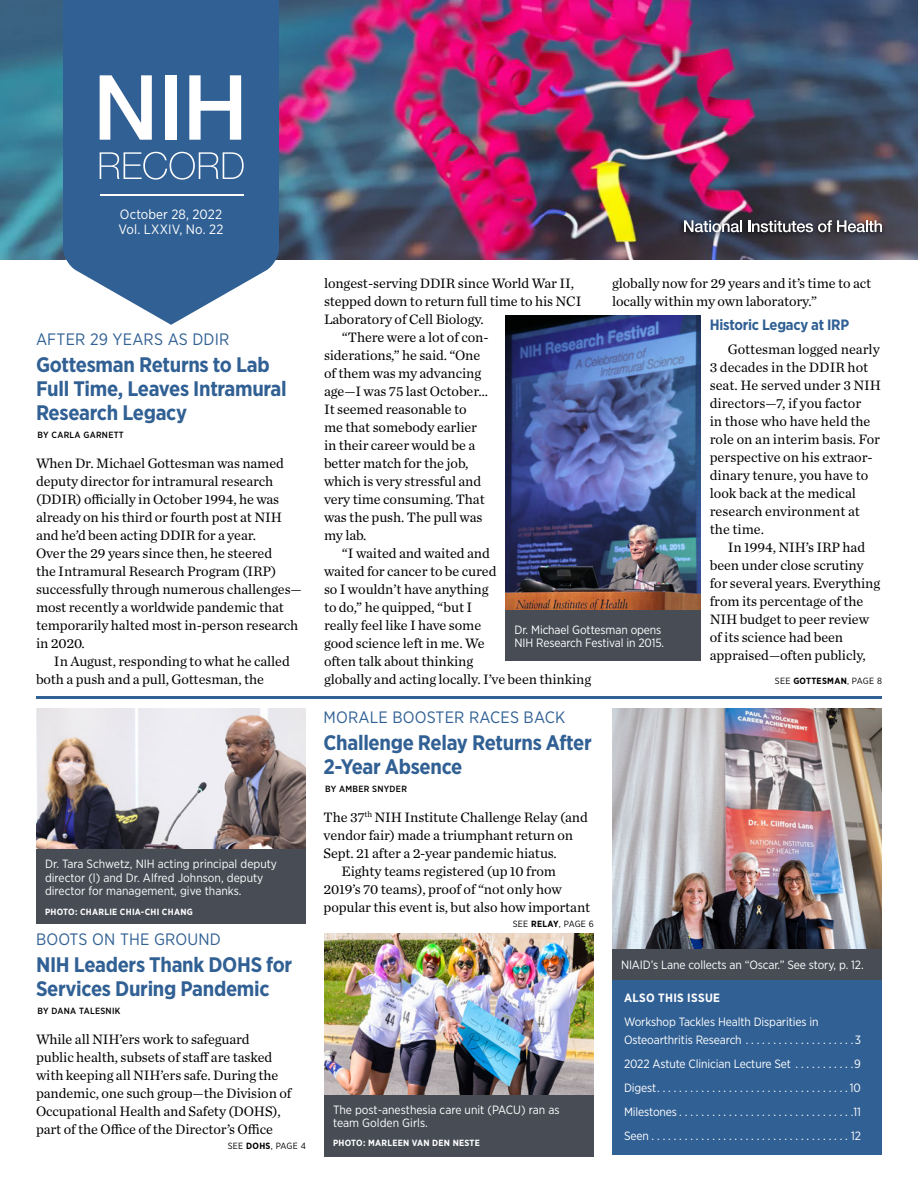
<style>
.page{position:relative;width:918px;height:1188px;background:#fff}
.page>*{position:absolute;margin:0;border:0;box-sizing:border-box;transform-origin:0 0}
.Head_1_Feature_Story{font:700 21px/24px "Gotham Narrow";letter-spacing:-.015em;color:#316094}
.Kicker_1_positive{font:16.5px "Gotham Narrow";letter-spacing:.01em;color:#316094}
.Head_2_Subheads_Body{font:700 15px "Gotham Narrow";letter-spacing:-.015em;color:#316094}
.Body_1{font:14.25px/18px "Chronicle Text G1";letter-spacing:-.005em;color:#000}
.Body_1_paragraph_1{font:14.25px/18px "Chronicle Text G1";letter-spacing:-.005em;color:#000}
.Body_2__Briefs_and_S{font:13.5px "Gotham Narrow";letter-spacing:.005em;color:#fff}
.Photo_caption_revers{font:12px/13.5px "Gotham Narrow";letter-spacing:-.01em;color:#fff}
.t1{font:700 12px "Gotham Narrow";letter-spacing:.03em;color:#fff}
.Photo_credit_reverse{font:700 9px "Gotham Narrow";letter-spacing:.03em;color:#fff}
.Page_jump{font:9px "Gotham Narrow";letter-spacing:.03em;color:#000}
.Byline{font:500 9px "Gotham Narrow";letter-spacing:.03em;color:#000}
.s1{font-weight:700}
</style>
<div class="page">
<img style="left:0;top:0;width:918px;height:259px">
<img style="left:506px;top:315px;width:195px;height:295px">
<hr style="left:36px;top:696px;width:846px;height:3px;background:#316094">
<svg style="left:63px;top:0;width:216px;height:325px;background:#4972a0"></svg>
<svg style="left:100px;top:75px;width:52px;height:65px"></svg>
<div style="left:165px;top:75px;width:11px;height:65px;background:#fff"></div>
<svg style="left:189px;top:75px;width:52px;height:65px"></svg>
<svg style="left:100px;top:152px;width:144px;height:28px;background:#557ba6"></svg>
<hr style="left:100px;top:194px;width:144px;height:2px;background:#fff">
<img style="left:612px;top:708px;width:270px;height:242px">
<div style="left:612px;top:979px;width:270px;height:176px;background:#316094"></div>
<div style="left:612px;top:950px;width:270px;height:30px;background:#474c55"></div>
<div style="left:678px;top:216px;width:208px;height:23px;background:#000;opacity:.75"></div>
<svg style="left:684px;top:220px;width:58px;height:12px"></svg>
<svg style="left:748px;top:220px;width:134px;height:12px"></svg>
<img style="left:36px;top:708px;width:270px;height:142px">
<div style="left:36px;top:850px;width:270px;height:74px;background:#474c55"></div>
<img style="left:324px;top:934px;width:270px;height:161px">
<div style="left:324px;top:1095px;width:270px;height:61px;background:#474c55"></div>
<div style="left:506px;top:610px;width:195px;height:51px;background:#474c55"></div>
<p class="Body_2__Briefs_and_S" style="left:120px;top:206px;width:104px">October 28, 2022</p>
<p class="Body_2__Briefs_and_S" style="left:119px;top:221px;width:106px">Vol. LXXIV, No. 22</p>
<p class="Kicker_1_positive" style="left:36px;top:329px;width:195px">AFTER 29 YEARS AS DDIR</p>
<p class="Head_1_Feature_Story" style="left:36px;top:352px;width:252px">Gottesman Returns to Lab<br>Full Time, Leaves Intramural<br>Research Legacy</p>
<p class="Byline" style="left:38px;top:429px;width:88px">BY CARLA GARNETT</p>
<p class="Body_1_paragraph_1" style="left:36px;top:453px;width:267px">When Dr. Michael Gottesman was named deputy director for intramural research (DDIR) officially in October 1994, he was already on his third or fourth post at NIH and he’d been acting DDIR for a year.<br>Over the 29 years since then, he steered<br>the Intramural Research Program (IRP) successfully through numerous challenges— most recently a worldwide pandemic that temporarily halted most in-person research in 2020.</p>
<p class="Body_1" style="left:36px;top:651px;width:255px;text-indent:18px">In August, responding to what he called both a push and a pull, Gottesman, the</p>
<p class="Photo_caption_revers" style="left:45px;top:857px;width:234px">Dr. Tara Schwetz, NIH acting principal deputy director (l) and Dr. Alfred Johnson, deputy director for management, give thanks.</p>
<p class="Photo_credit_reverse" style="left:45px;top:906px;width:149px">PHOTO: CHARLIE CHIA-CHI CHANG</p>
<p class="Kicker_1_positive" style="left:36px;top:929px;width:186px">BOOTS ON THE GROUND</p>
<p class="Head_1_Feature_Story" style="left:36px;top:952px;width:258px">NIH Leaders Thank DOHS for<br>Services During Pandemic</p>
<p class="Byline" style="left:38px;top:1005px;width:84px">BY DANA TALESNIK</p>
<p class="Body_1_paragraph_1" style="left:36px;top:1029px;width:257px">While all NIH’ers work to safeguard<br>public health, subsets of staff are tasked with keeping all NIH’ers safe. During the pandemic, one such group—the Division of Occupational Health and Safety (DOHS), part of the Office of the Director’s Office</p>
<p class="Page_jump" style="left:228px;top:1140px;width:80px">SEE <span class="s1">DOHS</span>, PAGE 4</p>
<p class="Body_1" style="left:612px;top:273px;width:261px">globally now for 29 years and it’s time to act locally within my own laboratory.”</p>
<p class="Head_2_Subheads_Body" style="left:710px;top:315px;width:141px">Historic Legacy at IRP</p>
<p class="Body_1" style="left:710px;top:339px;width:173px;text-indent:18px">Gottesman logged nearly<br>3 decades in the DDIR hot seat. He served under 3 NIH directors—7, if you factor<br>in those who have held the role on an interim basis. For perspective on his extraor&shy;dinary tenure, you have to look back at the medical research environment at the time.</p>
<p class="Body_1" style="left:710px;top:537px;width:172px;text-indent:18px">In 1994, NIH’s IRP had been under close scrutiny for several years. Everything from its percentage of the<br>NIH budget to peer review of its science had been appraised—often publicly,</p>
<p class="Body_1" style="left:324px;top:273px;width:259px">longest-serving DDIR since World War II, stepped down to return full time to his NCI<br>Laboratory of Cell Biology.</p>
<p class="Body_1" style="left:324px;top:327px;width:166px;text-indent:18px">“There were a lot of con&shy;siderations,” he said. “One of them was my advancing age—I was 75 last October…<br>It seemed reasonable to me that somebody earlier in their career would be a better match for the job, which is very stressful and very time consuming. That was the push. The pull was my lab.</p>
<p class="Body_1" style="left:324px;top:543px;width:269px;text-indent:18px">“I waited and waited and<br>waited for cancer to be cured<br>so I wouldn’t have anything<br>to do,” he quipped, “but I<br>really feel like I have some<br>good science left in me. We<br>often talk about thinking<br>globally and acting locally. I’ve been thinking</p>
<p class="Photo_caption_revers" style="left:514px;top:623px;width:150px">Dr. Michael Gottesman opens<br>NIH Research Festival in 2015.</p>
<p class="Page_jump" style="left:775px;top:675px;width:109px">SEE <span class="s1">GOTTESMAN</span>, PAGE 8</p>
<p class="Kicker_1_positive" style="left:324px;top:707px;width:243px">MORALE BOOSTER RACES BACK</p>
<p class="Head_1_Feature_Story" style="left:324px;top:730px;width:270px">Challenge Relay Returns After<br>2-Year Absence</p>
<p class="Byline" style="left:325px;top:783px;width:83px">BY AMBER SNYDER</p>
<p class="Body_1_paragraph_1" style="left:324px;top:807px;width:266px">The 37<sup>th</sup> NIH Institute Challenge Relay (and vendor fair) made a triumphant return on<br>Sept. 21 after a 2-year pandemic hiatus.</p>
<p class="Body_1" style="left:324px;top:861px;width:268px;text-indent:18px">Eighty teams registered (up 10 from<br>2019’s 70 teams), proof of “not only how popular this event is, but also how important</p>
<p class="Page_jump" style="left:513px;top:918px;width:83px">SEE <span class="s1">RELAY</span>, PAGE 6</p>
<p class="Photo_caption_revers" style="left:333px;top:1102px;width:228px">The post-anesthesia care unit (PACU) ran as team Golden Girls.</p>
<p class="Photo_credit_reverse" style="left:333px;top:1137px;width:148px">PHOTO: MARLEEN VAN DEN NESTE</p>
<p class="Photo_caption_revers" style="left:621px;top:958px;width:243px">NIAID’s Lane collects an “Oscar.” See story, p. 12.</p>
<p class="t1" style="left:624px;top:990px;width:98px">ALSO THIS ISSUE</p>
<p class="Photo_caption_revers" style="left:624px;top:1013px;width:238px;line-height:18px">Workshop Tackles Health Disparities in<br>Osteoarthritis Research . . . . . . . . . . . . . . . . . . . 3</p>
<p class="Photo_caption_revers" style="left:624px;top:1057px;width:238px">2022 Astute Clinician Lecture Set . . . . . . . . . . 9</p>
<p class="Photo_caption_revers" style="left:624px;top:1081px;width:239px">Digest . . . . . . . . . . . . . . . . . . . . . . . . . . . . . . . . . . 10</p>
<p class="Photo_caption_revers" style="left:624px;top:1105px;width:239px">Milestones . . . . . . . . . . . . . . . . . . . . . . . . . . . . . . . 11</p>
<p class="Photo_caption_revers" style="left:624px;top:1129px;width:239px">Seen . . . . . . . . . . . . . . . . . . . . . . . . . . . . . . . . . . . . 12</p>
</div>
